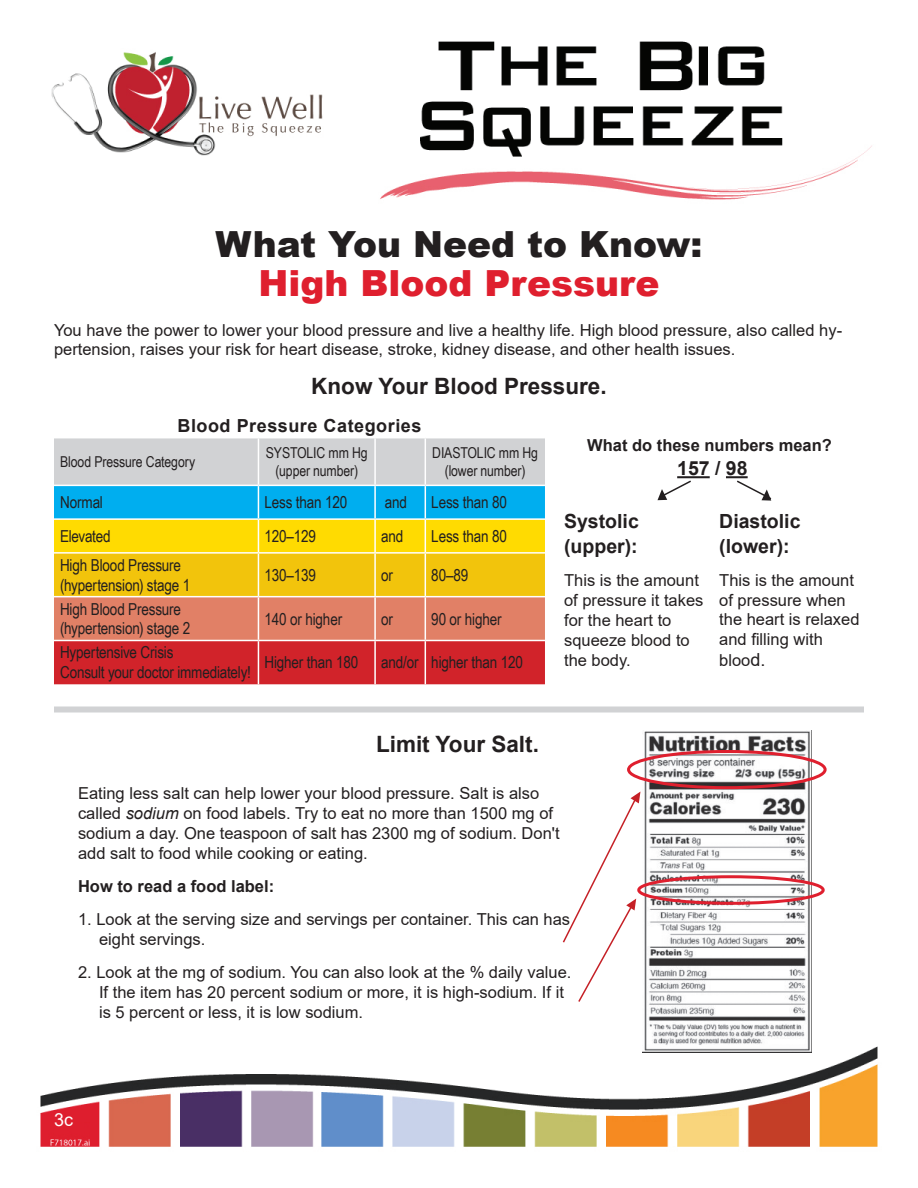
<style>
.page{position:relative;width:918px;height:1188px;background:#fff}
.page>*{position:absolute;margin:0;border:0;box-sizing:border-box;transform-origin:0 0}
.t1{font:900 36px "Arial";color:#231f20}
.t2{font:900 36px "Arial";color:#df1f2e}
.t3{font:700 22.5px "Arial";color:#231f20}
.t4{font:700 19.5px/25.5px "Arial";color:#231f20}
.t5{font:700 18px "Arial";letter-spacing:.03em;color:#231f20}
.t6{font:18px "Arial";color:#fff}
.t7{font:16.5px/19.8px "Arial";color:#231f20}
.t8{font:16.5px/19.8px "Arial Narrow";letter-spacing:-.01em;color:#231f20}
.t9{font:700 16.5px "Arial";color:#231f20}
.t10{font:15px/18px "Arial Narrow";letter-spacing:-.01em;color:#231f20;text-align:center}
.s1{font-size:18px}
.s2{font-style:italic}
</style>
<div class="page">
<img style="left:40px;top:41px;width:838px;height:1106px">
<hr style="left:677px;top:476px;width:33px;height:2px;background:#231f20">
<hr style="left:726px;top:476px;width:22px;height:2px;background:#231f20">
<svg style="left:657px;top:479px;width:36px;height:21px"></svg>
<svg style="left:735px;top:479px;width:38px;height:22px"></svg>
<svg style="left:561px;top:792px;width:79px;height:212px"></svg>
<img style="left:642px;top:731px;width:169px;height:321px">
<svg style="left:54px;top:438px;width:491px;height:246px;background:#c49e67"></svg>
<hr style="left:54px;top:437px;width:204px;height:1px;background:#fff">
<hr style="left:258px;top:437px;width:117px;height:1px;background:#fff">
<hr style="left:258px;top:438px;width:1px;height:47px;background:#fff">
<hr style="left:375px;top:437px;width:50px;height:1px;background:#fff">
<hr style="left:374px;top:438px;width:2px;height:47px;background:#fff">
<hr style="left:425px;top:437px;width:120px;height:1px;background:#fff">
<hr style="left:425px;top:438px;width:1px;height:47px;background:#fff">
<hr style="left:258px;top:486px;width:1px;height:32px;background:#fff">
<hr style="left:374px;top:486px;width:2px;height:32px;background:#fff">
<hr style="left:425px;top:486px;width:1px;height:32px;background:#fff">
<hr style="left:258px;top:520px;width:1px;height:32px;background:#fff">
<hr style="left:374px;top:520px;width:2px;height:32px;background:#fff">
<hr style="left:425px;top:520px;width:1px;height:32px;background:#fff">
<hr style="left:258px;top:554px;width:1px;height:42px;background:#fff">
<hr style="left:374px;top:554px;width:2px;height:42px;background:#fff">
<hr style="left:425px;top:554px;width:1px;height:42px;background:#fff">
<hr style="left:258px;top:597px;width:1px;height:43px;background:#fff">
<hr style="left:374px;top:597px;width:2px;height:43px;background:#fff">
<hr style="left:425px;top:597px;width:1px;height:43px;background:#fff">
<hr style="left:258px;top:641px;width:1px;height:43px;background:#fff">
<hr style="left:374px;top:641px;width:2px;height:43px;background:#fff">
<hr style="left:425px;top:641px;width:1px;height:43px;background:#fff">
<hr style="left:54px;top:485px;width:204px;height:1px;background:#fff">
<hr style="left:258px;top:485px;width:117px;height:1px;background:#fff">
<hr style="left:375px;top:485px;width:50px;height:1px;background:#fff">
<hr style="left:425px;top:485px;width:120px;height:1px;background:#fff">
<hr style="left:54px;top:518px;width:204px;height:2px;background:#fff">
<hr style="left:258px;top:518px;width:117px;height:2px;background:#fff">
<hr style="left:375px;top:518px;width:50px;height:2px;background:#fff">
<hr style="left:425px;top:518px;width:120px;height:2px;background:#fff">
<hr style="left:54px;top:552px;width:204px;height:2px;background:#fff">
<hr style="left:258px;top:552px;width:117px;height:2px;background:#fff">
<hr style="left:375px;top:552px;width:50px;height:2px;background:#fff">
<hr style="left:425px;top:552px;width:120px;height:2px;background:#fff">
<hr style="left:54px;top:596px;width:204px;height:1px;background:#fff">
<hr style="left:258px;top:596px;width:117px;height:1px;background:#fff">
<hr style="left:375px;top:596px;width:50px;height:1px;background:#fff">
<hr style="left:425px;top:596px;width:120px;height:1px;background:#fff">
<hr style="left:54px;top:640px;width:204px;height:1px;background:#fff">
<hr style="left:258px;top:640px;width:117px;height:1px;background:#fff">
<hr style="left:375px;top:640px;width:50px;height:1px;background:#fff">
<hr style="left:425px;top:640px;width:120px;height:1px;background:#fff">
<div style="left:54px;top:706px;width:810px;height:6px;background:#d1d2d4"></div>
<div style="left:627px;top:750px;width:200px;height:39px;border:3px solid #df1f2e;border-radius:50%"></div>
<div style="left:637px;top:875px;width:188px;height:30px;border:3px solid #df1f2e;border-radius:50%"></div>
<h1 class="t1" style="left:216px;top:218px;width:488px">What You Need to Know:</h1>
<h1 class="t2" style="left:258px;top:257px;width:403px">High Blood Pressure</h1>
<p class="t7" style="left:54px;top:320px;width:790px">You have the power to lower your blood pressure and live a healthy life. High blood pressure, also called hy&shy;pertension, raises your risk for heart disease, stroke, kidney disease, and other health issues.</p>
<h2 class="t3" style="left:311px;top:371px;width:297px">Know Your Blood Pressure.</h2>
<p class="t5" style="left:177px;top:413px;width:246px">Blood Pressure Categories</p>
<p class="t10" style="left:60px;top:452px;width:137px">Blood Pressure Category</p>
<p class="t10" style="left:266px;top:443px;width:103px">SYSTOLIC mm Hg (upper number)</p>
<p class="t10" style="left:432px;top:443px;width:107px">DIASTOLIC mm Hg (lower number)</p>
<p class="t8" style="left:60px;top:492px;width:44px">Normal</p>
<p class="t8" style="left:264px;top:492px;width:85px">Less than 120</p>
<p class="t8" style="left:385px;top:492px;width:24px">and</p>
<p class="t8" style="left:431px;top:492px;width:77px">Less than 80</p>
<p class="t8" style="left:60px;top:526px;width:52px">Elevated</p>
<p class="t8" style="left:264px;top:526px;width:53px">120–129</p>
<p class="t8" style="left:381px;top:526px;width:24px">and</p>
<p class="t8" style="left:431px;top:526px;width:77px">Less than 80</p>
<p class="t8" style="left:60px;top:555px;width:132px">High Blood Pressure (hypertension) stage 1</p>
<p class="t8" style="left:264px;top:564px;width:53px">130–139</p>
<p class="t8" style="left:381px;top:564px;width:13px">or</p>
<p class="t8" style="left:431px;top:564px;width:38px">80–89</p>
<p class="t8" style="left:60px;top:598px;width:132px">High Blood Pressure (hypertension) stage 2</p>
<p class="t8" style="left:264px;top:608px;width:79px">140 or higher</p>
<p class="t8" style="left:381px;top:608px;width:13px">or</p>
<p class="t8" style="left:431px;top:608px;width:72px">90 or higher</p>
<p class="t8" style="left:60px;top:642px;width:193px">Hypertensive Crisis<br>Consult your doctor immediately!</p>
<p class="t8" style="left:264px;top:652px;width:95px">Higher than 180</p>
<p class="t8" style="left:381px;top:652px;width:143px">and/or higher than 120</p>
<h2 class="t3" style="left:376px;top:728px;width:164px">Limit Your Salt.</h2>
<p class="t9" style="left:587px;top:433px;width:246px">What do these numbers mean?</p>
<p class="t4" style="left:677px;top:456px;width:72px">157 / 98</p>
<p class="t4" style="left:564px;top:508px;width:76px">Systolic (upper):</p>
<p class="t7" style="left:564px;top:571px;width:141px">This is the amount of pressure it takes for the heart to squeeze blood to the body.</p>
<p class="t4" style="left:719px;top:508px;width:83px">Diastolic (lower):</p>
<p class="t7" style="left:719px;top:570px;width:142px">This is the amount of pressure when the heart is relaxed and filling with</p>
<p class="t7" style="left:719px;top:650px;width:48px">bloo<span class="s1">d.</span></p>
<p class="t7" style="left:78px;top:783px;width:483px">Eating less salt can help lower your blood pressure. Salt is also called <span class="s2">sodium</span> on food labels. Try to eat no more than 1500 mg of sodium a day. One teaspoon of salt has 2300 mg of sodium. Don't add salt to food while cooking or eating.</p>
<p class="t9" style="left:78px;top:875px;width:198px">How to read a food label:</p>
<p class="t7" style="left:99px;top:909px;width:473px;text-indent:-21px">1. Look at the serving size and servings per container. This can has eight servings.</p>
<p class="t7" style="left:99px;top:963px;width:474px;text-indent:-21px">2. Look at the mg of sodium. You can also look at the % daily value.<br>If the item has 20 percent sodium or more, it is high-sodium. If it is 5 percent or less, it is low sodium.</p>
<p class="t6" style="left:54px;top:1108px;width:21px">3c</p>
</div>
